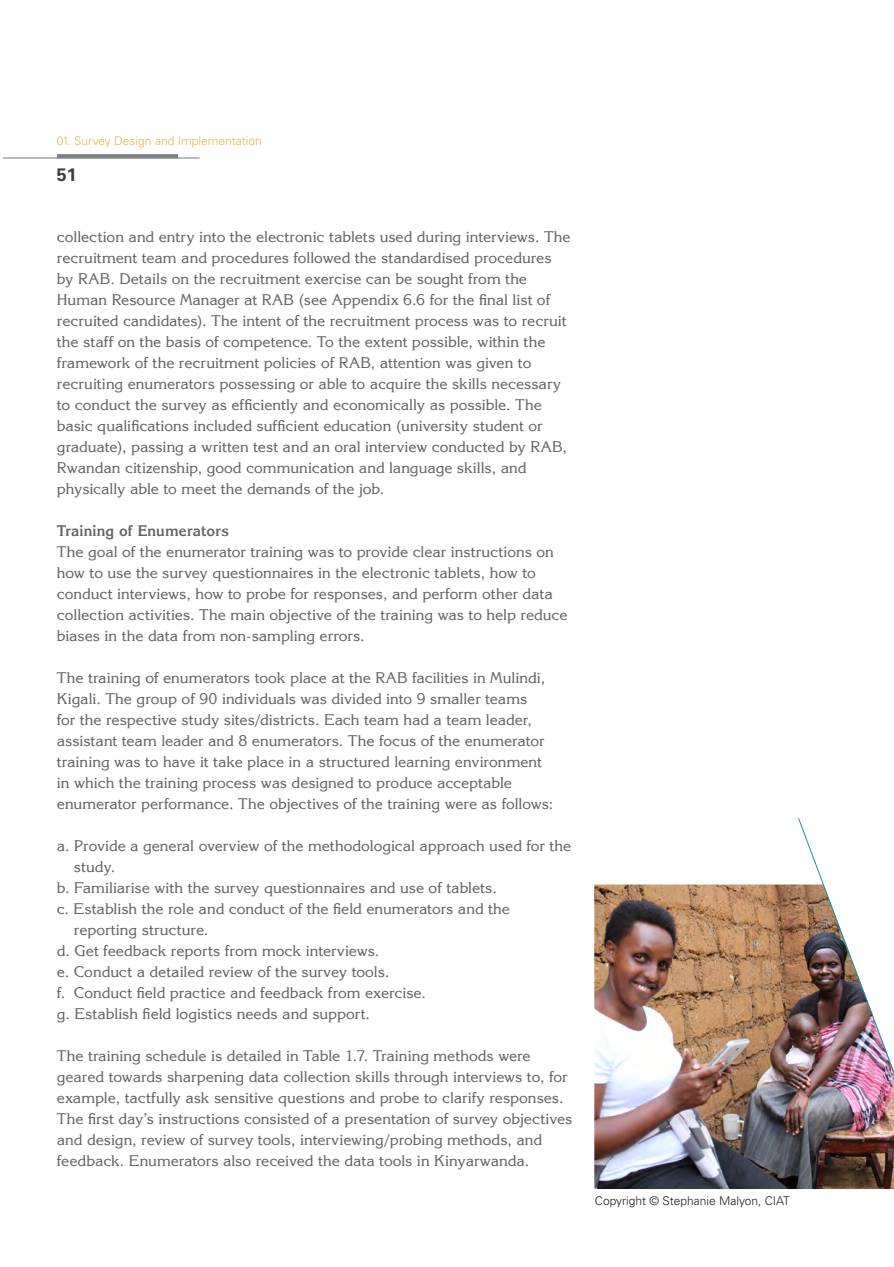
<style>
.page{position:relative;width:894px;height:1267px;background:#fff}
.page>*{position:absolute;margin:0;border:0;box-sizing:border-box;transform-origin:0 0}
.t1{font:700 18px "Univers LT Std";color:#3e3e3f}
.Body_Text{font:15px/21px "Korinna Std";color:#636366}
.BodyText_Tab{font:15px/21px "Korinna Std";color:#636366}
.Body_Text-2{font:700 15px "Korinna Std";color:#636366}
.Black14ptCentraleBol{font:300 12px "Univers LT Std";color:#e0b84a}
.Black14ptCentraleBol-2{font:300 12px "Univers LT Std";color:#231f20}
</style>
<div class="page">
<hr style="left:57px;top:154px;width:121px;height:4px;background:#808285">
<hr style="left:3px;top:157px;width:197px;height:1px;background:#808285">
<img style="left:594px;top:884px;width:204px;height:304px">
<img style="left:798px;top:818px;width:96px;height:371px">
<p class="Black14ptCentraleBol" style="left:57px;top:133px;width:207px">01. Survey Design and Implementation</p>
<p class="t1" style="left:57px;top:164px;width:22px">51</p>
<p class="Body_Text" style="left:57px;top:226px;width:515px">collection and entry into the electronic tablets used during interviews. The recruitment team and procedures followed the standardised procedures by RAB. Details on the recruitment exercise can be sought from the Human Resource Manager at RAB (see Appendix 6.6 for the final list of recruited candidates). The intent of the recruitment process was to recruit the staff on the basis of competence. To the extent possible, within the framework of the recruitment policies of RAB, attention was given to recruiting enumerators possessing or able to acquire the skills necessary to conduct the survey as efficiently and economically as possible. The basic qualifications included sufficient education (university student or graduate), passing a written test and an oral interview conducted by RAB, Rwandan citizenship, good communication and language skills, and physically able to meet the demands of the job.</p>
<p class="Body_Text-2" style="left:57px;top:521px;width:174px">Training of Enumerators</p>
<p class="Body_Text" style="left:57px;top:541px;width:512px">The goal of the enumerator training was to provide clear instructions on how to use the survey questionnaires in the electronic tablets, how to conduct interviews, how to probe for responses, and perform other data collection activities. The main objective of the training was to help reduce biases in the data from non-sampling errors.</p>
<p class="Body_Text" style="left:57px;top:667px;width:498px">The training of enumerators took place at the RAB facilities in Mulindi, Kigali. The group of 90 individuals was divided into 9 smaller teams<br>for the respective study sites/districts. Each team had a team leader, assistant team leader and 8 enumerators. The focus of the enumerator training was to have it take place in a structured learning environment in which the training process was designed to produce acceptable enumerator performance. The objectives of the training were as follows:</p>
<p class="BodyText_Tab" style="left:74px;top:835px;width:499px;text-indent:-17px">a. Provide a general overview of the methodological approach used for the study.</p>
<p class="BodyText_Tab" style="left:57px;top:877px;width:442px">b. Familiarise with the survey questionnaires and use of tablets.</p>
<p class="BodyText_Tab" style="left:74px;top:898px;width:438px;text-indent:-17px">c. Establish the role and conduct of the field enumerators and the reporting structure.</p>
<p class="BodyText_Tab" style="left:57px;top:940px;width:324px">d. Get feedback reports from mock interviews.</p>
<p class="BodyText_Tab" style="left:57px;top:961px;width:334px">e. Conduct a detailed review of the survey tools.</p>
<p class="BodyText_Tab" style="left:57px;top:982px;width:371px">f. Conduct field practice and feedback from exercise.</p>
<p class="BodyText_Tab" style="left:57px;top:1003px;width:315px">g. Establish field logistics needs and support.</p>
<p class="Body_Text" style="left:57px;top:1045px;width:517px">The training schedule is detailed in Table 1.7. Training methods were geared towards sharpening data collection skills through interviews to, for example, tactfully ask sensitive questions and probe to clarify responses.<br>The first day’s instructions consisted of a presentation of survey objectives and design, review of survey tools, interviewing/probing methods, and feedback. Enumerators also received the data tools in Kinyarwanda.</p>
<p class="Black14ptCentraleBol-2" style="left:595px;top:1193px;width:196px">Copyright © Stephanie Malyon, CIAT</p>
</div>
